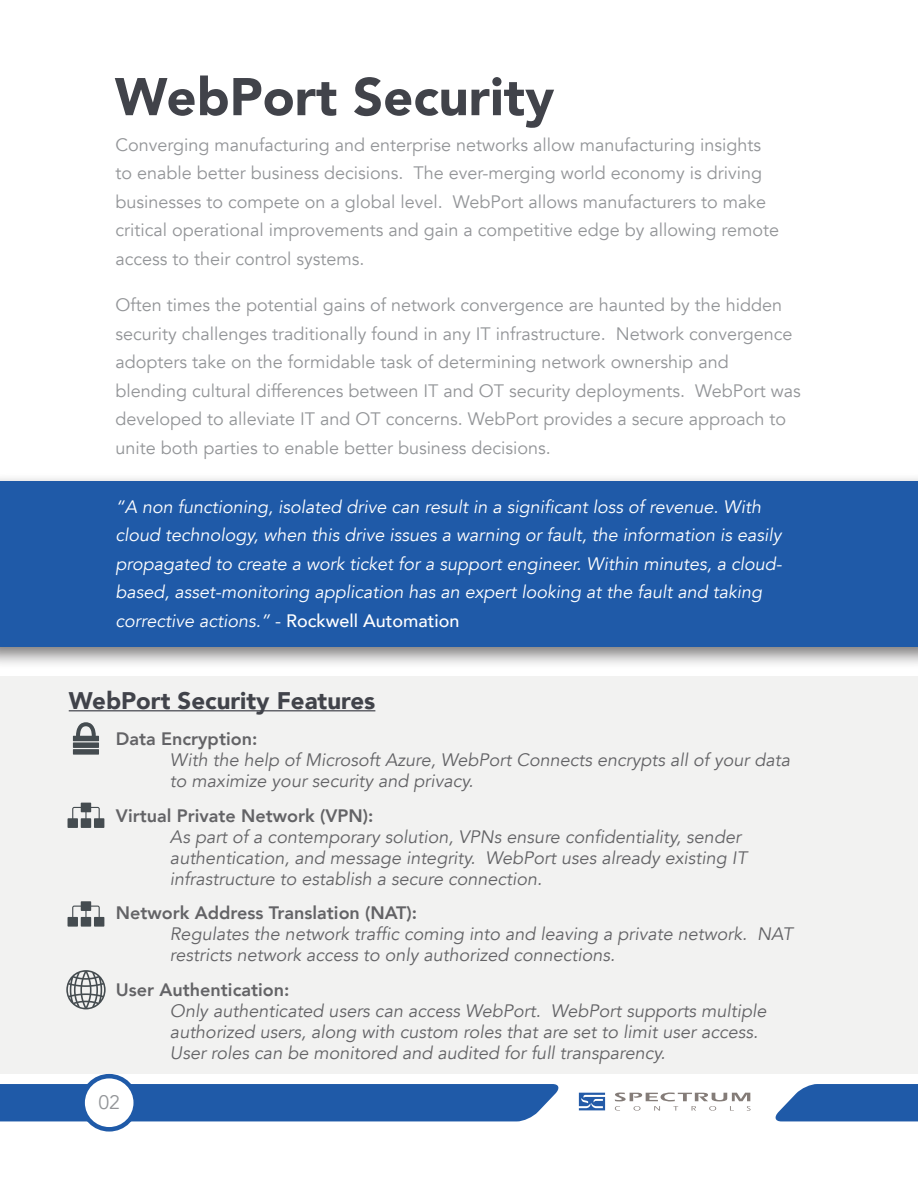
<style>
.page{position:relative;width:918px;height:1188px;background:#fff}
.page>*{position:absolute;margin:0;border:0;box-sizing:border-box;transform-origin:0 0}
.t1{font:900 52.5px "Avenir";color:#41434a}
.t2{font:900 24px "Avenir";color:#41434a}
.t3{font:19.5px "Avenir";color:#939598}
.t4{font:18px/28.5px "Avenir";color:#939598}
.t5{font:italic 18px/21px "Avenir";color:#636366}
.t6{font:italic 18px/28.5px "Avenir";color:#fff}
.s1{font-style:normal}
.s2{font-weight:500;font-style:normal}
.s3{font-weight:800;font-style:normal}
</style>
<div class="page">
<div style="left:0;top:1084px;width:559px;height:37px;background:#1f5aa8"></div>
<div style="left:83px;top:1076px;width:53px;height:53px;background:#fff;border-radius:50%"></div>
<div style="left:80px;top:1074px;width:58px;height:58px;border:4px solid #1f5aa8;border-radius:50%"></div>
<svg style="left:775px;top:1084px;width:143px;height:37px;background:#3469b0"></svg>
<div style="left:0;top:474px;width:918px;height:195px;background:#231f20;opacity:.6"></div>
<div style="left:0;top:482px;width:918px;height:165px;background:#1f5aa8"></div>
<svg style="left:615px;top:1093px;width:136px;height:18px"></svg>
<svg style="left:579px;top:1093px;width:26px;height:17px"></svg>
<div style="left:0;top:676px;width:918px;height:398px;background:#f2f2f1"></div>
<hr style="left:69px;top:710px;width:306px;height:1px;background:#41434a">
<svg style="left:73px;top:722px;width:26px;height:33px"></svg>
<svg style="left:68px;top:901px;width:36px;height:26px"></svg>
<svg style="left:68px;top:803px;width:36px;height:25px"></svg>
<svg style="left:66px;top:970px;width:40px;height:39px"></svg>
<p class="t1" style="left:115px;top:52px;width:441px">WebPort Security</p>
<p class="t4" style="left:115px;top:130px;width:665px">Converging manufacturing and enterprise networks allow manufacturing insights to enable better business decisions. The ever-merging world economy is driving businesses to compete on a global level. WebPort allows manufacturers to make critical operational improvements and gain a competitive edge by allowing remote access to their control systems.</p>
<p class="t4" style="left:115px;top:291px;width:687px">Often times the potential gains of network convergence are haunted by the hidden security challenges traditionally found in any IT infrastructure. Network convergence adopters take on the formidable task of determining network ownership and blending cultural differences between IT and OT security deployments. WebPort was developed to alleviate IT and OT concerns. WebPort provides a secure approach to unite both parties to enable better business decisions.</p>
<p class="t6" style="left:115px;top:492px;width:668px">“A non functioning, isolated drive can result in a significant loss of revenue. With cloud technology, when this drive issues a warning or fault, the information is easily propagated to create a work ticket for a support engineer. Within minutes, a cloud&shy;based, asset-monitoring application has an expert looking at the fault and taking corrective actions.” <span class="s1">-</span> <span class="s2">Rockwell Automation</span></p>
<p class="t2" style="left:69px;top:680px;width:308px">WebPort Security Features</p>
<p class="t5" style="left:170px;top:729px;width:622px;text-indent:-54px"><span class="s3">Data Encryption:<br></span>With the help of Microsoft Azure, WebPort Connects encrypts all of your data to maximize your security and privacy.</p>
<p class="t5" style="left:170px;top:805px;width:579px;text-indent:-54px"><span class="s3">Virtual Private Network (VPN):<br></span>As part of a contemporary solution, VPNs ensure confidentiality, sender authentication, and message integrity. WebPort uses already existing IT infrastructure to establish a secure connection.</p>
<p class="t5" style="left:170px;top:903px;width:624px;text-indent:-54px"><span class="s3">Network Address Translation (NAT):<br></span>Regulates the network traffic coming into and leaving a private network. NAT restricts network access to only authorized connections.</p>
<p class="t5" style="left:170px;top:979px;width:598px;text-indent:-54px"><span class="s3">User Authentication:<br></span>Only authenticated users can access WebPort. WebPort supports multiple authorized users, along with custom roles that are set to limit user access.<br>User roles can be monitored and audited for full transparency.</p>
<p class="t3" style="left:98px;top:1091px;width:23px">02</p>
</div>
